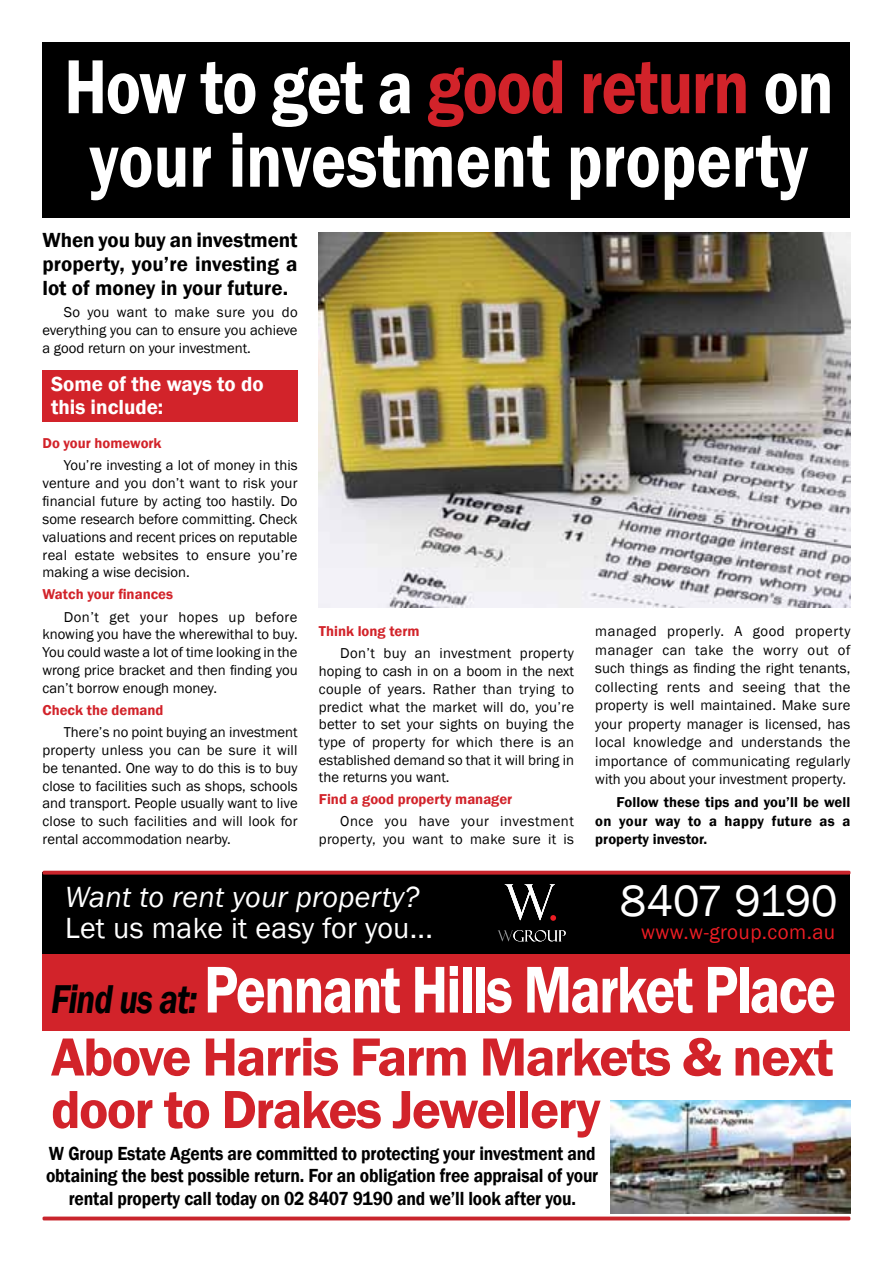
<style>
.page{position:relative;width:893px;height:1263px;background:#fff}
.page>*{position:absolute;margin:0;border:0;box-sizing:border-box;transform-origin:0 0}
.t1{font:600 79.2px/73.5px "Franklin Gothic";letter-spacing:-.005em;color:#fff;text-align:center;scale:.83 1}
.t2{font:600 68.4px "Franklin Gothic";letter-spacing:-.03em;color:#fff;scale:.83 1}
.t3{font:600 55.5px/52.5px "Franklin Gothic";letter-spacing:-.03em;color:#d2232a}
.t4{font:45px "Franklin Gothic";letter-spacing:-.005em;color:#fff}
.t5{font:30px "Franklin Gothic";letter-spacing:.01em;color:#fff}
.t6{font:italic 30px "Franklin Gothic";letter-spacing:.01em;color:#fff}
.t7{font:600 21px/24px "Franklin Gothic";color:#000;text-align:justify}
.t8{font:600 21px/22.5px "Franklin Gothic";color:#fff}
.t9{font:21px "Franklin Gothic";letter-spacing:.02em;color:#ed1d24}
.t10{font:600 19.5px/22.5px "Franklin Gothic";letter-spacing:-.01em;color:#000;text-align:center;scale:.9 1}
.t11{font:14.7px/17.9px "Franklin Gothic";color:#000;text-align:justify}
.t12{font:600 14.7px "Franklin Gothic";color:#d2232a}
.t13{font:600 14.7px/18.5px "Franklin Gothic";letter-spacing:.005em;color:#000;text-align:justify}
.t14{font:14.7px/17.7px "Franklin Gothic";letter-spacing:.02em;color:#000;text-align:right}
.s1{color:#d2232a}
.s2{font-style:italic;font-size:41.4px;color:#000}
</style>
<div class="page">
<div style="left:43px;top:953px;width:807px;height:77px;background:#d2232a"></div>
<img style="left:611px;top:1100px;width:239px;height:113px">
<div style="left:43px;top:872px;width:807px;height:81px;background:#000"></div>
<svg style="left:43px;top:1216px;width:807px;height:4px;background:#d0444a"></svg>
<hr style="left:43px;top:871px;width:807px;height:3px;background:#c9252c;border-radius:2px">
<svg style="left:505px;top:884px;width:51px;height:37px"></svg>
<svg style="left:498px;top:930px;width:68px;height:11px"></svg>
<div style="left:43px;top:43px;width:807px;height:175px;background:#000"></div>
<div style="left:43px;top:370px;width:255px;height:52px;background:#d2232a"></div>
<img style="left:319px;top:232px;width:531px;height:376px">
<h1 class="t1" style="left:64px;top:51px;width:929px">How to get a <span class="s1">good return</span> on your investment property</h1>
<h3 class="t7" style="left:43px;top:228px;width:257px">When you buy an investment property, you’re investing a lot of money in your future.</h3>
<p class="t11" style="left:43px;top:303px;width:257px;text-indent:21px">So you want to make sure you do everything you can to ensure you achieve a good return on your investment.</p>
<h3 class="t8" style="left:51px;top:373px;width:214px">Some of the ways to do this include:</h3>
<p class="t12" style="left:43px;top:434px;width:121px">Do your homework</p>
<p class="t11" style="left:43px;top:457px;width:257px;text-indent:21px">You’re investing a lot of money in this venture and you don’t want to risk your financial future by acting too hastily. Do some research before committing. Check valuations and recent prices on reputable real estate websites to ensure you’re making a wise decision.</p>
<p class="t12" style="left:43px;top:585px;width:132px">Watch your finances</p>
<p class="t11" style="left:43px;top:608px;width:257px;text-indent:21px">Don’t get your hopes up before knowing you have the wherewithal to buy.<br>You could waste a lot of time looking in the wrong price bracket and then finding you can’t borrow enough money.</p>
<p class="t12" style="left:43px;top:701px;width:122px">Check the demand</p>
<p class="t11" style="left:43px;top:723px;width:257px;text-indent:21px">There’s no point buying an investment property unless you can be sure it will be tenanted. One way to do this is to buy close to facilities such as shops, schools and transport. People usually want to live close to such facilities and will look for rental accommodation nearby.</p>
<p class="t12" style="left:319px;top:622px;width:102px">Think long term</p>
<p class="t11" style="left:319px;top:645px;width:257px;text-indent:21px">Don’t buy an investment property hoping to cash in on a boom in the next couple of years. Rather than trying to predict what the market will do, you’re better to set your sights on buying the type of property for which there is an established demand so that it will bring in the returns you want.</p>
<p class="t12" style="left:319px;top:790px;width:195px">Find a good property manager</p>
<p class="t14" style="left:319px;top:813px;width:257px">Once you have your investment property, you want to make sure it is</p>
<p class="t11" style="left:595px;top:623px;width:257px;line-height:18.5px">managed properly. A good property manager can take the worry out of such things as finding the right tenants, collecting rents and seeing that the property is well maintained. Make sure your property manager is licensed, has local knowledge and understands the importance of communicating regularly with you about your investment property.</p>
<p class="t13" style="left:595px;top:793px;width:257px;text-indent:21px">Follow these tips and you’ll be well on your way to a happy future as a property investor.</p>
<h3 class="t4" style="left:620px;top:873px;width:219px">8407 9190</h3>
<h3 class="t9" style="left:641px;top:919px;width:196px">www.w-group.com.au</h3>
<h2 class="t2" style="left:51px;top:947px;width:947px"><span class="s2">Find us at:</span> Pennant Hills Market Place</h2>
<h3 class="t3" style="left:51px;top:1031px;width:784px">Above Harris Farm Markets &amp; next door to Drakes Jewellery</h3>
<h3 class="t10" style="left:46px;top:1142px;width:615px">W Group Estate Agents are committed to protecting your investment and obtaining the best possible return. For an obligation free appraisal of your rental property call today on 02 8407 9190 and we’ll look after you.</h3>
<h3 class="t6" style="left:65px;top:878px;width:356px">Want to rent your property?</h3>
<h3 class="t5" style="left:65px;top:910px;width:369px">Let us make it easy for you...</h3>
</div>
